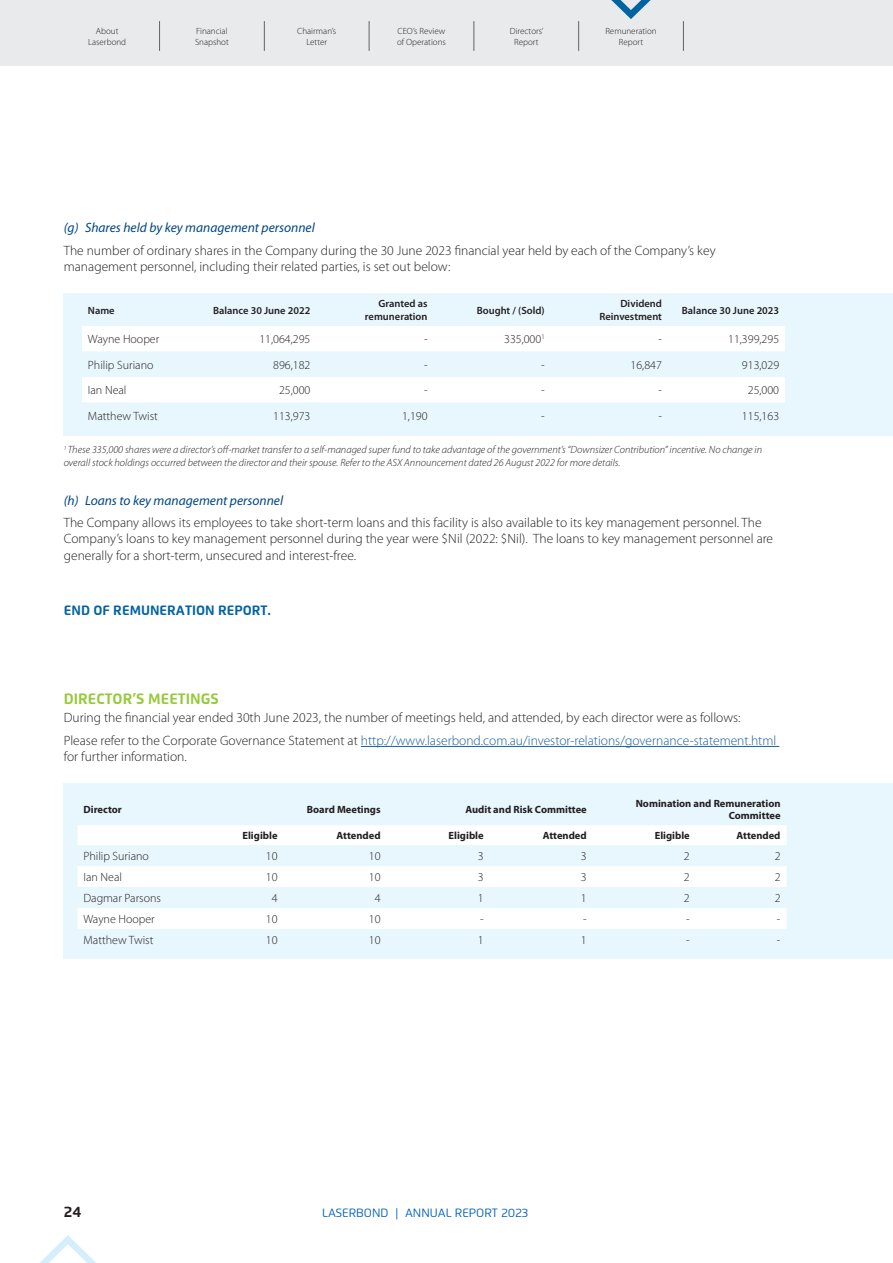
<style>
.page{position:relative;width:893px;height:1263px;background:#fff}
.page>*{position:absolute;margin:0;border:0;box-sizing:border-box;transform-origin:0 0}
.t1{font:700 15px "Flexo";color:#97c93c}
.t2{font:700 15px "Flexo";color:#231f20}
.body{font:300 13.5px/16.2px "Myriad Pro";color:#231f20}
.body-2{font:300 13.5px/16.2px "Myriad Pro";color:#175d9e}
.t3{font:italic 13.5px "Myriad Pro";color:#004684}
.t4{font:700 13.5px "Flexo";color:#0163a1}
.Tables-right_body{font:300 12px "Myriad Pro";color:#231f20}
.Tables-left_body{font:300 12px "Myriad Pro";color:#231f20}
.t5{font:12px "Flexo";color:#005fb9}
.footnotes{font:italic 300 10.5px/12.6px "Myriad Pro";color:#231f20}
.Tables-Bold_heads{font:700 10.5px/12.6px "Myriad Pro";color:#231f20;text-align:right}
.Tables-Bold_heads-2{font:600 10.5px/12.6px "Myriad Pro";color:#231f20;text-align:right}
.t6{font:300 9px/10.8px "Myriad Pro";color:#231f20;text-align:center}
.s1{color:#231f20}
</style>
<div class="page">
<div style="left:0;top:0;width:893px;height:65px;background:#e9eaeb"></div>
<hr style="left:159px;top:21px;width:1px;height:30px;background:#636366">
<hr style="left:264px;top:21px;width:1px;height:30px;background:#636366">
<hr style="left:369px;top:21px;width:1px;height:30px;background:#636366">
<hr style="left:473px;top:21px;width:1px;height:30px;background:#636366">
<hr style="left:578px;top:21px;width:1px;height:30px;background:#636366">
<hr style="left:683px;top:21px;width:1px;height:30px;background:#636366">
<svg style="left:40px;top:1235px;width:56px;height:28px"></svg>
<svg style="left:611px;top:0;width:40px;height:19px"></svg>
<div style="left:64px;top:293px;width:829px;height:143px;background:#e8f6fd"></div>
<div style="left:64px;top:783px;width:829px;height:176px;background:#e8f6fd"></div>
<svg style="left:82px;top:326px;width:703px;height:76px;fill:#fff"></svg>
<hr style="left:361px;top:746px;width:418px;height:1px;background:#175d9e">
<svg style="left:77px;top:825px;width:709px;height:104px;fill:#fff"></svg>
<p class="t6" style="left:88px;top:25px;width:40px">About<br>Laserbond</p>
<p class="t6" style="left:195px;top:25px;width:35px;text-align:left">Financial<br>Snapshot</p>
<p class="t6" style="left:297px;top:25px;width:40px">Chairman’s<br>Letter</p>
<p class="t6" style="left:397px;top:25px;width:50px;text-align:left">CEO’s Review of Operations</p>
<p class="t6" style="left:510px;top:25px;width:35px">Directors’<br>Report</p>
<p class="t6" style="left:605px;top:25px;width:53px">Remuneration<br>Report</p>
<h4 class="t3" style="left:64px;top:219px;width:253px">(g) Shares held by key management personnel</h4>
<p class="body" style="left:64px;top:242px;width:653px">The number of ordinary shares in the Company during the 30 June 2023 financial year held by each of the Company’s key management personnel, including their related parties, is set out below:</p>
<p class="Tables-Bold_heads-2" style="left:88px;top:303px;width:28px">Name</p>
<p class="Tables-Bold_heads-2" style="left:213px;top:303px;width:99px">Balance 30 June 2022</p>
<p class="Tables-Bold_heads-2" style="left:365px;top:297px;width:64px">Granted as remuneration</p>
<p class="Tables-Bold_heads-2" style="left:477px;top:303px;width:70px">Bought / (Sold)</p>
<p class="Tables-Bold_heads-2" style="left:599px;top:297px;width:64px">Dividend<br>Reinvestment</p>
<p class="Tables-Bold_heads-2" style="left:682px;top:303px;width:99px">Balance 30 June 2023</p>
<p class="Tables-left_body" style="left:88px;top:332px;width:73px">Wayne Hooper</p>
<p class="Tables-right_body" style="left:259px;top:332px;width:53px">11,064,295</p>
<p class="Tables-right_body" style="left:424px;top:332px;width:5px">-</p>
<p class="Tables-right_body" style="left:504px;top:332px;width:42px">335,000<sup>1</sup></p>
<p class="Tables-right_body" style="left:658px;top:332px;width:5px">-</p>
<p class="Tables-right_body" style="left:728px;top:332px;width:53px">11,399,295</p>
<p class="Tables-left_body" style="left:88px;top:357px;width:67px">Philip Suriano</p>
<p class="Tables-right_body" style="left:273px;top:357px;width:39px">896,182</p>
<p class="Tables-right_body" style="left:424px;top:357px;width:5px">-</p>
<p class="Tables-right_body" style="left:541px;top:357px;width:5px">-</p>
<p class="Tables-right_body" style="left:631px;top:357px;width:33px">16,847</p>
<p class="Tables-right_body" style="left:742px;top:357px;width:39px">913,029</p>
<p class="Tables-left_body" style="left:88px;top:383px;width:40px">Ian Neal</p>
<p class="Tables-right_body" style="left:279px;top:383px;width:33px">25,000</p>
<p class="Tables-right_body" style="left:424px;top:383px;width:5px">-</p>
<p class="Tables-right_body" style="left:541px;top:383px;width:5px">-</p>
<p class="Tables-right_body" style="left:658px;top:383px;width:5px">-</p>
<p class="Tables-right_body" style="left:748px;top:383px;width:33px">25,000</p>
<p class="Tables-left_body" style="left:88px;top:408px;width:71px">Matthew Twist</p>
<p class="Tables-right_body" style="left:273px;top:408px;width:39px">113,973</p>
<p class="Tables-right_body" style="left:402px;top:408px;width:27px">1,190</p>
<p class="Tables-right_body" style="left:541px;top:408px;width:5px">-</p>
<p class="Tables-right_body" style="left:658px;top:408px;width:5px">-</p>
<p class="Tables-right_body" style="left:742px;top:408px;width:39px">115,163</p>
<p class="footnotes" style="left:64px;top:443px;width:700px"><sup>1</sup> These 335,000 shares were a director’s off-market transfer to a self-managed super fund to take advantage of the government’s “Downsizer Contribution” incentive. No change in overall stock holdings occurred between the director and their spouse. Refer to the ASX Announcement dated 26 August 2022 for more details.</p>
<h4 class="t3" style="left:64px;top:492px;width:221px">(h) Loans to key management personnel</h4>
<p class="body" style="left:64px;top:515px;width:711px">The Company allows its employees to take short-term loans and this facility is also available to its key management personnel. The<br>Company’s loans to key management personnel during the year were $Nil (2022: $Nil). The loans to key management personnel are generally for a short-term, unsecured and interest-free.</p>
<h3 class="t4" style="left:64px;top:602px;width:209px">END OF REMUNERATION REPORT.</h3>
<h2 class="t1" style="left:64px;top:690px;width:156px">DIRECTOR’S MEETINGS</h2>
<p class="body" style="left:64px;top:710px;width:678px">During the financial year ended 30th June 2023, the number of meetings held, and attended, by each director were as follows:</p>
<p class="body-2" style="left:64px;top:732px;width:714px"><span class="s1">Please refer to the Corporate Governance Statement at</span> http://www.laserbond.com.au/investor-relations/governance-statement.html <span class="s1">for further information.</span></p>
<p class="Tables-Bold_heads" style="left:83px;top:803px;width:40px">Director</p>
<p class="Tables-Bold_heads" style="left:307px;top:803px;width:75px">Board Meetings</p>
<p class="Tables-Bold_heads" style="left:465px;top:803px;width:123px">Audit and Risk Committee</p>
<p class="Tables-Bold_heads" style="left:636px;top:796px;width:146px">Nomination and Remuneration<br>Committee</p>
<p class="Tables-Bold_heads" style="left:242px;top:829px;width:37px">Eligible</p>
<p class="Tables-Bold_heads" style="left:337px;top:829px;width:46px">Attended</p>
<p class="Tables-Bold_heads" style="left:449px;top:829px;width:37px">Eligible</p>
<p class="Tables-Bold_heads" style="left:543px;top:829px;width:46px">Attended</p>
<p class="Tables-Bold_heads" style="left:655px;top:829px;width:37px">Eligible</p>
<p class="Tables-Bold_heads" style="left:736px;top:829px;width:46px">Attended</p>
<p class="Tables-left_body" style="left:83px;top:849px;width:67px">Philip Suriano</p>
<p class="Tables-right_body" style="left:266px;top:849px;width:13px">10</p>
<p class="Tables-right_body" style="left:369px;top:849px;width:13px">10</p>
<p class="Tables-right_body" style="left:478px;top:849px;width:7px">3</p>
<p class="Tables-right_body" style="left:581px;top:849px;width:7px">3</p>
<p class="Tables-right_body" style="left:684px;top:849px;width:7px">2</p>
<p class="Tables-right_body" style="left:775px;top:849px;width:7px">2</p>
<p class="Tables-left_body" style="left:83px;top:870px;width:40px">Ian Neal</p>
<p class="Tables-right_body" style="left:266px;top:870px;width:13px">10</p>
<p class="Tables-right_body" style="left:369px;top:870px;width:13px">10</p>
<p class="Tables-right_body" style="left:478px;top:870px;width:7px">3</p>
<p class="Tables-right_body" style="left:581px;top:870px;width:7px">3</p>
<p class="Tables-right_body" style="left:684px;top:870px;width:7px">2</p>
<p class="Tables-right_body" style="left:775px;top:870px;width:7px">2</p>
<p class="Tables-left_body" style="left:83px;top:891px;width:79px">Dagmar Parsons</p>
<p class="Tables-right_body" style="left:272px;top:891px;width:7px">4</p>
<p class="Tables-right_body" style="left:375px;top:891px;width:7px">4</p>
<p class="Tables-right_body" style="left:478px;top:891px;width:7px">1</p>
<p class="Tables-right_body" style="left:581px;top:891px;width:7px">1</p>
<p class="Tables-right_body" style="left:684px;top:891px;width:7px">2</p>
<p class="Tables-right_body" style="left:775px;top:891px;width:7px">2</p>
<p class="Tables-left_body" style="left:83px;top:912px;width:73px">Wayne Hooper</p>
<p class="Tables-right_body" style="left:266px;top:912px;width:13px">10</p>
<p class="Tables-right_body" style="left:369px;top:912px;width:13px">10</p>
<p class="Tables-right_body" style="left:480px;top:912px;width:5px">-</p>
<p class="Tables-right_body" style="left:583px;top:912px;width:5px">-</p>
<p class="Tables-right_body" style="left:686px;top:912px;width:5px">-</p>
<p class="Tables-right_body" style="left:777px;top:912px;width:5px">-</p>
<p class="Tables-left_body" style="left:83px;top:933px;width:71px">Matthew Twist</p>
<p class="Tables-right_body" style="left:266px;top:933px;width:13px">10</p>
<p class="Tables-right_body" style="left:369px;top:933px;width:13px">10</p>
<p class="Tables-right_body" style="left:478px;top:933px;width:7px">1</p>
<p class="Tables-right_body" style="left:581px;top:933px;width:7px">1</p>
<p class="Tables-right_body" style="left:686px;top:933px;width:5px">-</p>
<p class="Tables-right_body" style="left:777px;top:933px;width:5px">-</p>
<p class="t2" style="left:64px;top:1202px;width:19px">24</p>
<p class="t5" style="left:322px;top:1205px;width:208px">LASERBOND | ANNUAL REPORT 2023</p>
</div>
